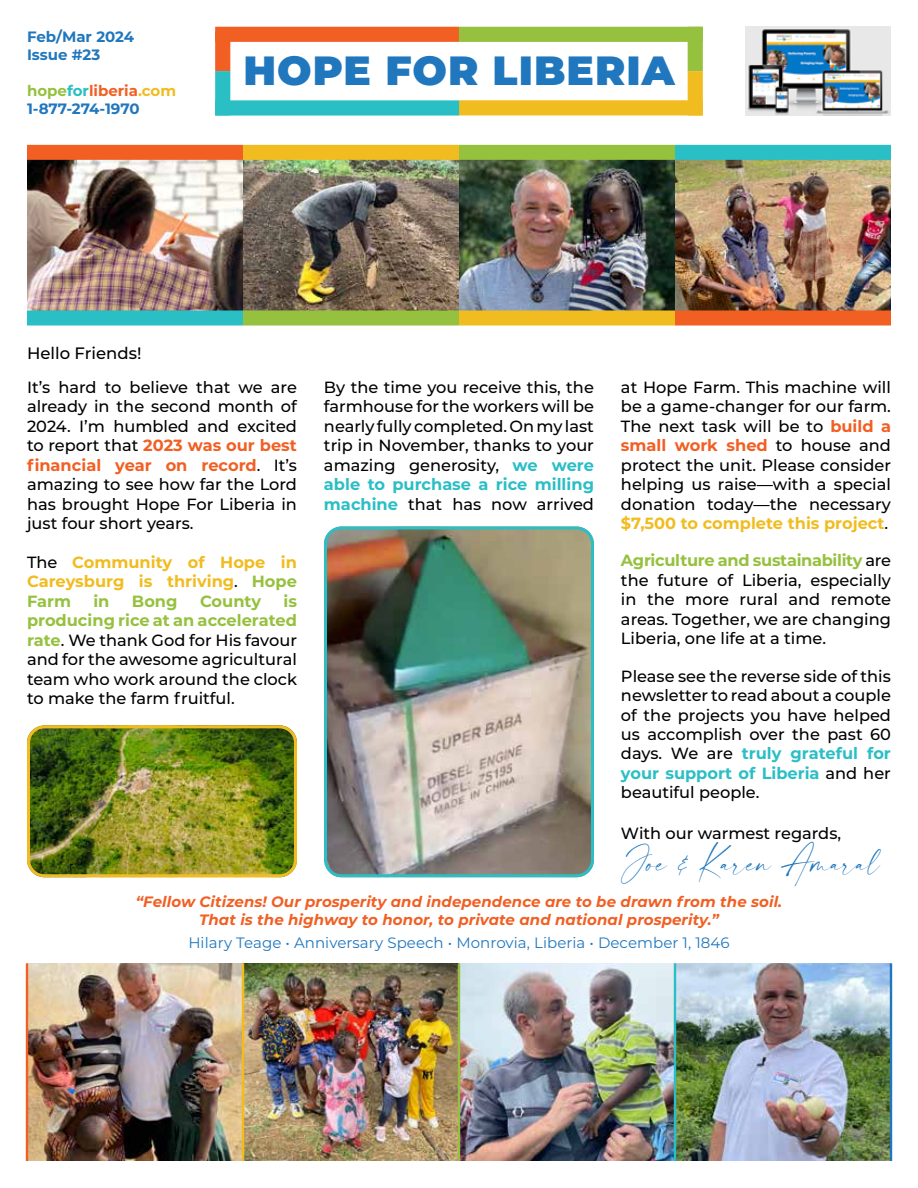
<style>
.page{position:relative;width:918px;height:1188px;background:#fff}
.page>*{position:absolute;margin:0;border:0;box-sizing:border-box;transform-origin:0 0}
.t1{font:900 40.8px "Montserrat";letter-spacing:.025em;color:#2077bd}
.t2{font:25.5px "modernline";color:#2077bd}
.t3{font:500 16.5px "Montserrat";color:#000}
.t4{font:500 16.2px/19.5px "Montserrat";color:#000;text-align:justify}
.t5{font:700 16.2px/19.5px "Montserrat";color:#f1bc20;text-align:justify}
.t6{font:700 16.2px "Montserrat";color:#95c13e}
.t7{font:italic 700 15px/18px "Montserrat";letter-spacing:.005em;color:#f15f23;text-align:center}
.t8{font:15px "Montserrat";letter-spacing:.005em;color:#2077bd}
.t9{font:700 15px/18px "Montserrat";color:#2077bd}
.s1{color:#95c13e}
.s2{color:#2abec5}
.s3{color:#f15f23}
.s4{color:#f1bc20}
.s5{font-weight:700;color:#f15f23}
.s6{font-weight:500;color:#000}
.s7{font-weight:700;color:#95c13e}
.s8{font-weight:700;color:#2abec5}
.s9{font-weight:700;color:#f1bc20}
</style>
<div class="page">
<img style="left:27px;top:160px;width:216px;height:150px">
<img style="left:459px;top:160px;width:216px;height:150px">
<img style="left:675px;top:160px;width:216px;height:150px">
<img style="left:243px;top:160px;width:216px;height:150px">
<div style="left:459px;top:100px;width:244px;height:15px;background:#f1bc20"></div>
<div style="left:215px;top:100px;width:244px;height:16px;background:#2abec5"></div>
<div style="left:215px;top:32px;width:15px;height:39px;background:#f15f23"></div>
<div style="left:215px;top:71px;width:15px;height:44px;background:#2abec5"></div>
<div style="left:688px;top:27px;width:15px;height:44px;background:#95c13e"></div>
<div style="left:688px;top:71px;width:15px;height:45px;background:#f1bc20"></div>
<div style="left:215px;top:27px;width:244px;height:15px;background:#f15f23"></div>
<div style="left:459px;top:27px;width:244px;height:15px;background:#95c13e"></div>
<img style="left:745px;top:27px;width:146px;height:89px">
<div style="left:27px;top:145px;width:216px;height:15px;background:#f15f23"></div>
<div style="left:243px;top:145px;width:216px;height:15px;background:#f1bc20"></div>
<div style="left:459px;top:145px;width:216px;height:15px;background:#95c13e"></div>
<div style="left:675px;top:145px;width:216px;height:15px;background:#2abec5"></div>
<div style="left:459px;top:310px;width:216px;height:16px;background:#f1bc20"></div>
<div style="left:243px;top:310px;width:216px;height:16px;background:#95c13e"></div>
<div style="left:27px;top:310px;width:216px;height:16px;background:#2abec5"></div>
<div style="left:675px;top:310px;width:216px;height:16px;background:#f15f23"></div>
<img style="left:324px;top:530px;width:270px;height:347px">
<div style="left:324px;top:526px;width:270px;height:351px;border:3px solid #2abec5;border-radius:16px"></div>
<img style="left:27px;top:729px;width:270px;height:148px">
<div style="left:27px;top:725px;width:270px;height:152px;border:3px solid #f1bc20;border-radius:16px"></div>
<img style="left:28px;top:963px;width:862px;height:198px">
<hr style="left:26px;top:963px;width:2px;height:198px;background:#f15f23">
<hr style="left:242px;top:963px;width:2px;height:198px;background:#f1bc20">
<hr style="left:458px;top:963px;width:2px;height:198px;background:#95c13e">
<hr style="left:674px;top:963px;width:2px;height:198px;background:#2abec5">
<hr style="left:890px;top:963px;width:2px;height:198px;background:#2077bd">
<p class="t9" style="left:27px;top:27px;width:109px">Feb/Mar 2024<br>Issue #23</p>
<p class="t9" style="left:27px;top:81px;width:151px"><span class="s1">hope</span><span class="s2">for</span><span class="s3">liberia</span><span class="s4">.com<br></span>1-877-274-1970</p>
<h1 class="t1" style="left:243px;top:40px;width:433px">HOPE FOR LIBERIA</h1>
<p class="t3" style="left:27px;top:342px;width:116px">Hello Friends!</p>
<p class="t4" style="left:27px;top:377px;width:272px">It’s hard to believe that we are already in the second month of 2024. I’m humbled and excited to report that <span class="s5">2023 was our best financial year on record</span>. It’s amazing to see how far the Lord has brought Hope For Liberia in just four short years.</p>
<p class="t5" style="left:27px;top:552px;width:272px"><span class="s6">The</span> Community of Hope in Careysburg is thriving<span class="s6">.</span> <span class="s1">Hope Farm</span></p>
<p class="t4" style="left:27px;top:591px;width:272px;text-indent:257px"><span class="s7">is producing rice at an accelerated rate</span>. We thank God for His favour and for the awesome agricultural team who work around the clock to make the farm fruitful.</p>
<p class="t6" style="left:93px;top:589px;width:18px">in</p>
<p class="t6" style="left:132px;top:589px;width:47px">Bong</p>
<p class="t6" style="left:200px;top:589px;width:63px">County</p>
<p class="t4" style="left:324px;top:377px;width:272px">By the time you receive this, the farmhouse for the workers will be nearly fully completed. On my last trip in November, thanks to your amazing generosity, <span class="s8">we were able to purchase a rice milling machine</span> that has now arrived</p>
<p class="t4" style="left:621px;top:377px;width:272px">at Hope Farm. This machine will be a game-changer for our farm.<br>The next task will be to <span class="s5">build a small work shed</span> to house and protect the unit. Please consider helping us raise—with a special donation today—the necessary <span class="s9">$7,500 to complete this project</span>.</p>
<p class="t4" style="left:621px;top:550px;width:272px"><span class="s7">Agriculture and sustainability</span> are the future of Liberia, especially in the more rural and remote areas. Together, we are changing Liberia, one life at a time.</p>
<p class="t4" style="left:621px;top:666px;width:272px">Please see the reverse side of this newsletter to read about a couple of the projects you have helped us accomplish over the past 60 days. We are <span class="s8">truly grateful for your support of Liberia</span> and her beautiful people.</p>
<p class="t4" style="left:621px;top:823px;width:222px">With our warmest regards,</p>
<h2 class="t2" style="left:621px;top:850px;width:261px">Joe &amp; Karen Amaral</h2>
<p class="t7" style="left:136px;top:892px;width:648px">“Fellow Citizens! Our prosperity and independence are to be drawn from the soil.<br>That is the highway to honor, to private and national prosperity.”</p>
<p class="t8" style="left:188px;top:932px;width:543px">Hilary Teage • Anniversary Speech • Monrovia, Liberia • December 1, 1846</p>
</div>
